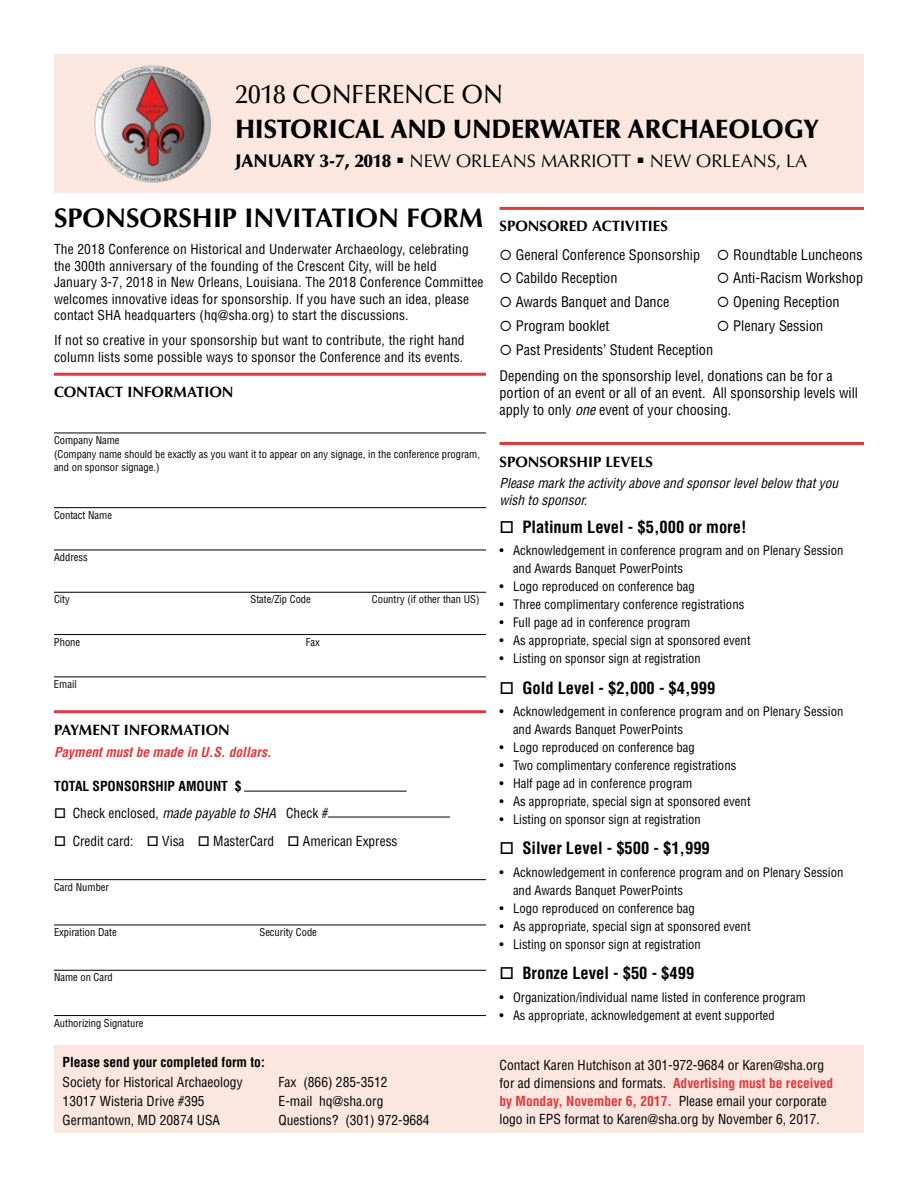
<style>
.page{position:relative;width:918px;height:1188px;background:#fff}
.page>*{position:absolute;margin:0;border:0;box-sizing:border-box;transform-origin:0 0}
.t1{font:700 27px "Optima LT Std";color:#000}
.t2{font:900 26.4px "Optima LT Std";color:#000;scale:.95 1}
.t3{font:500 26.4px "Optima LT Std";color:#000;scale:.95 1}
.t4{font:18.15px "Optima LT Std";color:#000}
.t5{font:700 condensed 16.5px "Helvetica LT Std";color:#000}
.t6{font:700 15px "Optima LT Std";color:#000}
.t7{font:condensed 14.25px/25.8px "Helvetica LT Std";color:#000}
.t8{font:condensed 13.5px/16.5px "Helvetica LT Std";letter-spacing:.01em;color:#000}
.t9{font:italic condensed 13.5px/17.1px "Helvetica LT Std";color:#000}
.t10{font:700 condensed 13.5px "Helvetica LT Std";color:#000}
.t11{font:italic 700 condensed 13.5px "Helvetica LT Std";color:#e03a3e}
.t12{font:condensed 12.75px/18px "Helvetica LT Std";color:#000}
.t13{font:condensed 10.5px/13.5px "Helvetica LT Std";color:#000}
.s1{font-weight:900}
.s2{font-style:italic}
.s3{font-weight:700;color:#e03a3e}
</style>
<div class="page">
<div style="left:54px;top:1045px;width:810px;height:88px;background:#fbe7e0"></div>
<div style="left:54px;top:54px;width:810px;height:138px;background:#fbe7e0"></div>
<hr style="left:54px;top:373px;width:432px;height:3px;background:#e03a3e">
<hr style="left:54px;top:433px;width:432px;height:1px;background:#000">
<hr style="left:54px;top:507px;width:432px;height:1px;background:#000">
<hr style="left:54px;top:550px;width:432px;height:1px;background:#000">
<hr style="left:54px;top:592px;width:432px;height:1px;background:#000">
<hr style="left:54px;top:634px;width:432px;height:1px;background:#000">
<hr style="left:54px;top:676px;width:432px;height:1px;background:#000">
<hr style="left:500px;top:207px;width:364px;height:3px;background:#e03a3e">
<hr style="left:500px;top:442px;width:364px;height:3px;background:#e03a3e">
<hr style="left:54px;top:710px;width:432px;height:3px;background:#e03a3e">
<hr style="left:54px;top:879px;width:432px;height:1px;background:#000">
<hr style="left:54px;top:925px;width:432px;height:1px;background:#000">
<hr style="left:54px;top:970px;width:432px;height:1px;background:#000">
<hr style="left:54px;top:1015px;width:432px;height:1px;background:#000">
<hr style="left:328px;top:817px;width:122px;height:1px;background:#000">
<hr style="left:244px;top:791px;width:163px;height:1px;background:#000">
<img style="left:94px;top:65px;width:117px;height:118px">
<h2 class="t3" style="left:236px;top:80px;width:283px">2018 CONFERENCE ON</h2>
<h2 class="t2" style="left:236px;top:113px;width:616px">HISTORICAL AND UNDERWATER ARCHAEOLOGY</h2>
<h3 class="t4" style="left:236px;top:151px;width:573px"><span class="s1">JANUARY 3-7, 2018</span> ▪ NEW ORLEANS MARRIOTT ▪ NEW ORLEANS, LA</h3>
<h1 class="t1" style="left:54px;top:202px;width:431px">SPONSORSHIP INVITATION FORM</h1>
<p class="t8" style="left:54px;top:241px;width:431px">The 2018 Conference on Historical and Underwater Archaeology, celebrating the 300th anniversary of the founding of the Crescent City, will be held<br>January 3-7, 2018 in New Orleans, Louisiana. The 2018 Conference Committee welcomes innovative ideas for sponsorship. If you have such an idea, please contact SHA headquarters (hq@sha.org) to start the discussions.</p>
<p class="t8" style="left:54px;top:332px;width:412px;line-height:17.1px">If not so creative in your sponsorship but want to contribute, the right hand column lists some possible ways to sponsor the Conference and its events.</p>
<p class="t6" style="left:54px;top:384px;width:181px">CONTACT INFORMATION</p>
<p class="t13" style="left:54px;top:433px;width:427px">Company Name<br>(Company name should be exactly as you want it to appear on any signage, in the conference program, and on sponsor signage.)</p>
<p class="t13" style="left:54px;top:508px;width:60px">Contact Name</p>
<p class="t13" style="left:54px;top:551px;width:35px">Address</p>
<p class="t13" style="left:54px;top:593px;width:17px">City</p>
<p class="t13" style="left:250px;top:593px;width:62px">State/Zip Code</p>
<p class="t13" style="left:372px;top:593px;width:109px">Country (if other than US)</p>
<p class="t13" style="left:54px;top:635px;width:28px">Phone</p>
<p class="t13" style="left:306px;top:635px;width:15px">Fax</p>
<p class="t13" style="left:54px;top:677px;width:24px">Email</p>
<p class="t6" style="left:500px;top:218px;width:170px">SPONSORED ACTIVITIES</p>
<p class="t7" style="left:500px;top:241px;width:365px">○ General Conference Sponsorship ○ Roundtable Luncheons</p>
<p class="t7" style="left:500px;top:265px;width:119px">○ Cabildo Reception</p>
<p class="t7" style="left:717px;top:265px;width:148px">○ Anti-Racism Workshop</p>
<p class="t7" style="left:500px;top:289px;width:171px">○ Awards Banquet and Dance</p>
<p class="t7" style="left:717px;top:289px;width:124px">○ Opening Reception</p>
<p class="t7" style="left:500px;top:313px;width:112px">○ Program booklet</p>
<p class="t7" style="left:717px;top:313px;width:108px">○ Plenary Session</p>
<p class="t7" style="left:500px;top:337px;width:335px">○ Past Presidents’ Student Reception<br>Depending on the sponsorship level, donations can be for a</p>
<p class="t7" style="left:500px;top:384px;width:360px;line-height:17.1px">portion of an event or all of an event. All sponsorship levels will apply to only <span class="s2">one</span> event of your choosing.</p>
<p class="t6" style="left:500px;top:453px;width:155px">SPONSORSHIP LEVELS</p>
<p class="t9" style="left:500px;top:475px;width:340px">Please mark the activity above and sponsor level below that you wish to sponsor.</p>
<p class="t5" style="left:500px;top:516px;width:249px">□ Platinum Level - $5,000 or more!</p>
<p class="t12" style="left:513px;top:541px;width:332px;text-indent:-14px">• Acknowledgement in conference program and on Plenary Session and Awards Banquet PowerPoints</p>
<p class="t12" style="left:500px;top:577px;width:197px">• Logo reproduced on conference bag</p>
<p class="t12" style="left:500px;top:595px;width:246px">• Three complimentary conference registrations</p>
<p class="t12" style="left:500px;top:613px;width:192px">• Full page ad in conference program</p>
<p class="t12" style="left:500px;top:631px;width:253px">• As appropriate, special sign at sponsored event</p>
<p class="t12" style="left:500px;top:649px;width:203px">• Listing on sponsor sign at registration</p>
<p class="t5" style="left:500px;top:677px;width:217px">□ Gold Level - $2,000 - $4,999</p>
<p class="t12" style="left:513px;top:702px;width:332px;text-indent:-14px">• Acknowledgement in conference program and on Plenary Session and Awards Banquet PowerPoints</p>
<p class="t12" style="left:500px;top:738px;width:197px">• Logo reproduced on conference bag</p>
<p class="t12" style="left:500px;top:756px;width:238px">• Two complimentary conference registrations</p>
<p class="t12" style="left:500px;top:774px;width:194px">• Half page ad in conference program</p>
<p class="t12" style="left:500px;top:792px;width:253px">• As appropriate, special sign at sponsored event</p>
<p class="t12" style="left:500px;top:810px;width:203px">• Listing on sponsor sign at registration</p>
<p class="t5" style="left:500px;top:838px;width:212px">□ Silver Level - $500 - $1,999</p>
<p class="t12" style="left:513px;top:863px;width:332px;text-indent:-14px">• Acknowledgement in conference program and on Plenary Session and Awards Banquet PowerPoints</p>
<p class="t12" style="left:500px;top:899px;width:197px">• Logo reproduced on conference bag</p>
<p class="t12" style="left:500px;top:917px;width:253px">• As appropriate, special sign at sponsored event</p>
<p class="t12" style="left:500px;top:935px;width:203px">• Listing on sponsor sign at registration</p>
<p class="t5" style="left:500px;top:963px;width:196px">□ Bronze Level - $50 - $499</p>
<p class="t12" style="left:500px;top:988px;width:308px">• Organization/individual name listed in conference program</p>
<p class="t12" style="left:500px;top:1006px;width:277px">• As appropriate, acknowledgement at event supported</p>
<p class="t6" style="left:54px;top:721px;width:177px">PAYMENT INFORMATION</p>
<p class="t11" style="left:54px;top:744px;width:219px">Payment must be made in U.S. dollars.</p>
<p class="t10" style="left:54px;top:777px;width:189px">TOTAL SPONSORSHIP AMOUNT $</p>
<p class="t8" style="left:54px;top:804px;width:276px">□ Check enclosed, <span class="s2">made payable to SHA</span> Check #</p>
<p class="t8" style="left:54px;top:832px;width:345px">□ Credit card: □ Visa □ MasterCard □ American Express</p>
<p class="t13" style="left:54px;top:880px;width:57px">Card Number</p>
<p class="t13" style="left:54px;top:925px;width:64px">Expiration Date</p>
<p class="t13" style="left:259px;top:925px;width:59px">Security Code</p>
<p class="t13" style="left:54px;top:971px;width:60px">Name on Card</p>
<p class="t13" style="left:54px;top:1016px;width:91px">Authorizing Signature</p>
<p class="t10" style="left:63px;top:1054px;width:204px">Please send your completed form to:</p>
<p class="t8" style="left:63px;top:1073px;width:182px">Society for Historical Archaeology</p>
<p class="t8" style="left:279px;top:1073px;width:111px">Fax (866) 285-3512</p>
<p class="t8" style="left:63px;top:1093px;width:144px">13017 Wisteria Drive #395</p>
<p class="t8" style="left:279px;top:1093px;width:106px">E-mail hq@sha.org</p>
<p class="t8" style="left:63px;top:1112px;width:159px">Germantown, MD 20874 USA</p>
<p class="t8" style="left:279px;top:1112px;width:153px">Questions? (301) 972-9684</p>
<p class="t8" style="left:500px;top:1056px;width:335px;line-height:18px">Contact Karen Hutchison at 301-972-9684 or Karen@sha.org for ad dimensions and formats. <span class="s3">Advertising must be received by Monday, November 6, 2017.</span> Please email your corporate logo in EPS format to Karen@sha.org by November 6, 2017.</p>
</div>
